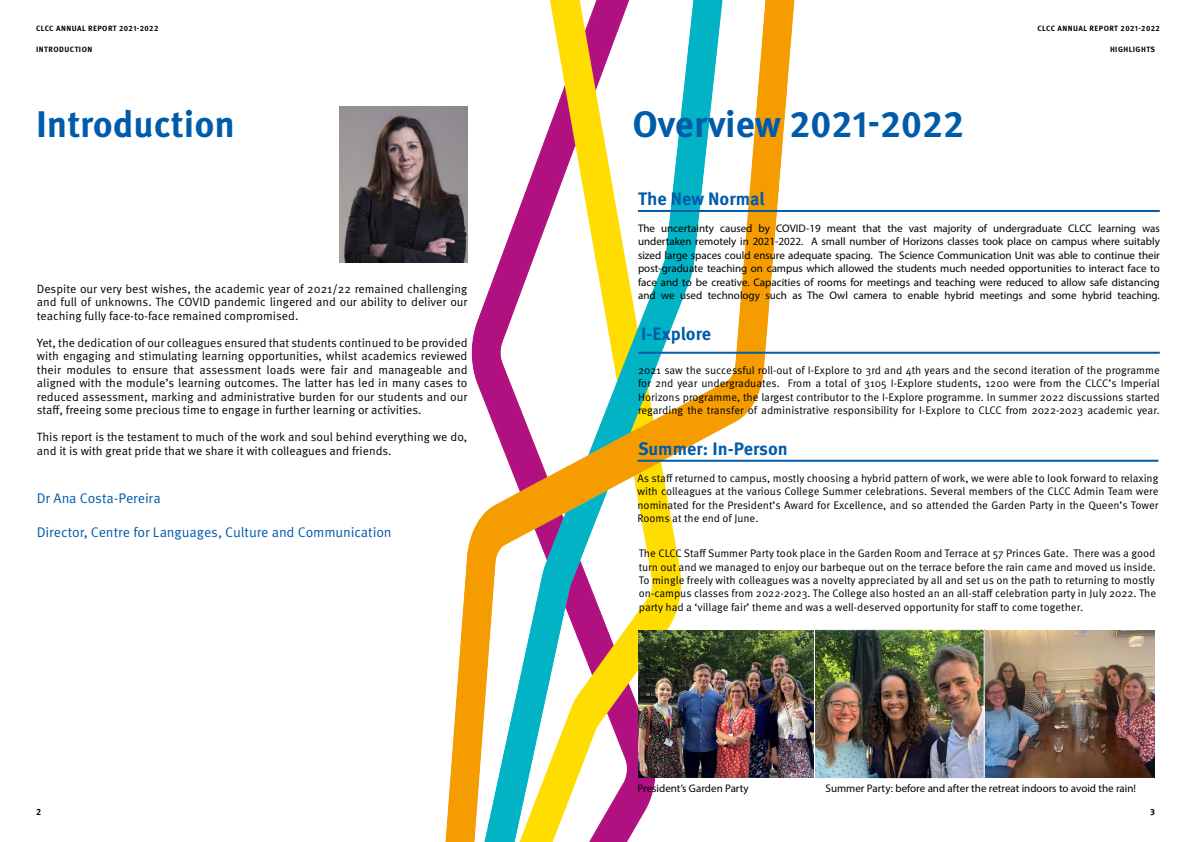
<style>
.page{position:relative;width:1191px;height:842px;background:#fff}
.page>*{position:absolute;margin:0;border:0;box-sizing:border-box;transform-origin:0 0}
.t1{font:700 37px "Meta OT";color:#005baa}
.t2{font:700 18px "Meta OT";color:#005baa}
.t3{font:14px "Meta OT Norm";letter-spacing:-.01em;color:#005baa}
.t4{font:12px/13.5px "Meta OT Norm";color:#000;text-align:justify}
.t5{font:11px/13.5px "Meta OT Norm";color:#000;text-align:justify}
.t6{font:11px/13.5px "Myriad Pro";color:#000;text-align:justify}
.t7{font:700 9px "Meta OT";color:#000}
.t8{font:700 7.6px "Meta OT";letter-spacing:.06em;color:#000}
</style>
<div class="page">
<img style="left:445px;top:0;width:355px;height:842px">
<hr style="left:638px;top:352px;width:521px;height:2px;background:#005baa">
<hr style="left:637px;top:460px;width:521px;height:2px;background:#005baa">
<hr style="left:638px;top:210px;width:521px;height:2px;background:#005baa">
<img style="left:638px;top:631px;width:176px;height:147px">
<img style="left:984px;top:631px;width:170px;height:147px">
<img style="left:816px;top:631px;width:166px;height:146px">
<div style="left:814px;top:629px;width:170px;height:150px;border:1px solid #fff"></div>
<img style="left:340px;top:106px;width:128px;height:157px">
<p class="t8" style="left:36px;top:24px;width:124px">CLCC ANNUAL REPORT 2021-2022</p>
<p class="t8" style="left:1037px;top:24px;width:124px">CLCC ANNUAL REPORT 2021-2022</p>
<p class="t8" style="left:1110px;top:44px;width:47px">Highlights</p>
<p class="t8" style="left:36px;top:44px;width:58px">introduction</p>
<h1 class="t1" style="left:36px;top:101px;width:200px">Introduction</h1>
<p class="t4" style="left:37px;top:282px;width:432px">Despite our very best wishes, the academic year of 2021/22 remained challenging and full of unknowns. The COVID pandemic lingered and our ability to deliver our teaching fully face-to-face remained compromised.</p>
<p class="t4" style="left:37px;top:336px;width:432px">Yet, the dedication of our colleagues ensured that students continued to be provided with engaging and stimulating learning opportunities, whilst academics reviewed their modules to ensure that assessment loads were fair and manageable and aligned with the module’s learning outcomes. The latter has led in many cases to reduced assessment, marking and administrative burden for our students and our staff, freeing some precious time to engage in further learning or activities.</p>
<p class="t4" style="left:37px;top:430px;width:432px">This report is the testament to much of the work and soul behind everything we do, and it is with great pride that we share it with colleagues and friends.</p>
<p class="t3" style="left:37px;top:490px;width:125px">Dr Ana Costa-Pereira</p>
<p class="t3" style="left:37px;top:523px;width:356px">Director, Centre for Languages, Culture and Communication</p>
<p class="t7" style="left:36px;top:806px;width:7px">2</p>
<h1 class="t1" style="left:632px;top:101px;width:333px">Overview 2021-2022</h1>
<h2 class="t2" style="left:638px;top:187px;width:128px">The New Normal</h2>
<p class="t6" style="left:638px;top:221px;width:523px">The uncertainty caused by COVID-19 meant that the vast majority of undergraduate CLCC learning was undertaken remotely in 2021-2022. A small number of Horizons classes took place on campus where suitably sized large spaces could ensure adequate spacing. The Science Communication Unit was able to continue their post-graduate teaching on campus which allowed the students much needed opportunities to interact face to face and to be creative. Capacities of rooms for meetings and teaching were reduced to allow safe distancing and we used technology such as The Owl camera to enable hybrid meetings and some hybrid teaching.</p>
<h2 class="t2" style="left:641px;top:322px;width:71px">I-Explore</h2>
<p class="t5" style="left:638px;top:363px;width:523px">2021 saw the successful roll-out of I-Explore to 3rd and 4th years and the second iteration of the programme for 2nd year undergraduates. From a total of 3105 I-Explore students, 1200 were from the CLCC’s Imperial Horizons programme, the largest contributor to the I-Explore programme. In summer 2022 discussions started regarding the transfer of administrative responsibility for I-Explore to CLCC from 2022-2023 academic year.</p>
<h2 class="t2" style="left:638px;top:437px;width:151px">Summer: In-Person</h2>
<p class="t5" style="left:637px;top:471px;width:522px">As staff returned to campus, mostly choosing a hybrid pattern of work, we were able to look forward to relaxing with colleagues at the various College Summer celebrations. Several members of the CLCC Admin Team were nominated for the President’s Award for Excellence, and so attended the Garden Party in the Queen’s Tower Rooms at the end of June.</p>
<p class="t5" style="left:639px;top:547px;width:519px;line-height:13.2px">The CLCC Staff Summer Party took place in the Garden Room and Terrace at 57 Princes Gate. There was a good turn out and we managed to enjoy our barbeque out on the terrace before the rain came and moved us inside.<br>To mingle freely with colleagues was a novelty appreciated by all and set us on the path to returning to mostly on-campus classes from 2022-2023. The College also hosted an an all-staff celebration party in July 2022. The</p>
<p class="t5" style="left:639px;top:601px;width:446px">party had a ‘village fair’ theme and was a well-deserved opportunity for staff to come together.</p>
<p class="t6" style="left:637px;top:781px;width:113px">President’s Garden Party</p>
<p class="t6" style="left:825px;top:781px;width:312px">Summer Party: before and after the retreat indoors to avoid the rain!</p>
<p class="t7" style="left:1150px;top:806px;width:6px">3</p>
</div>
